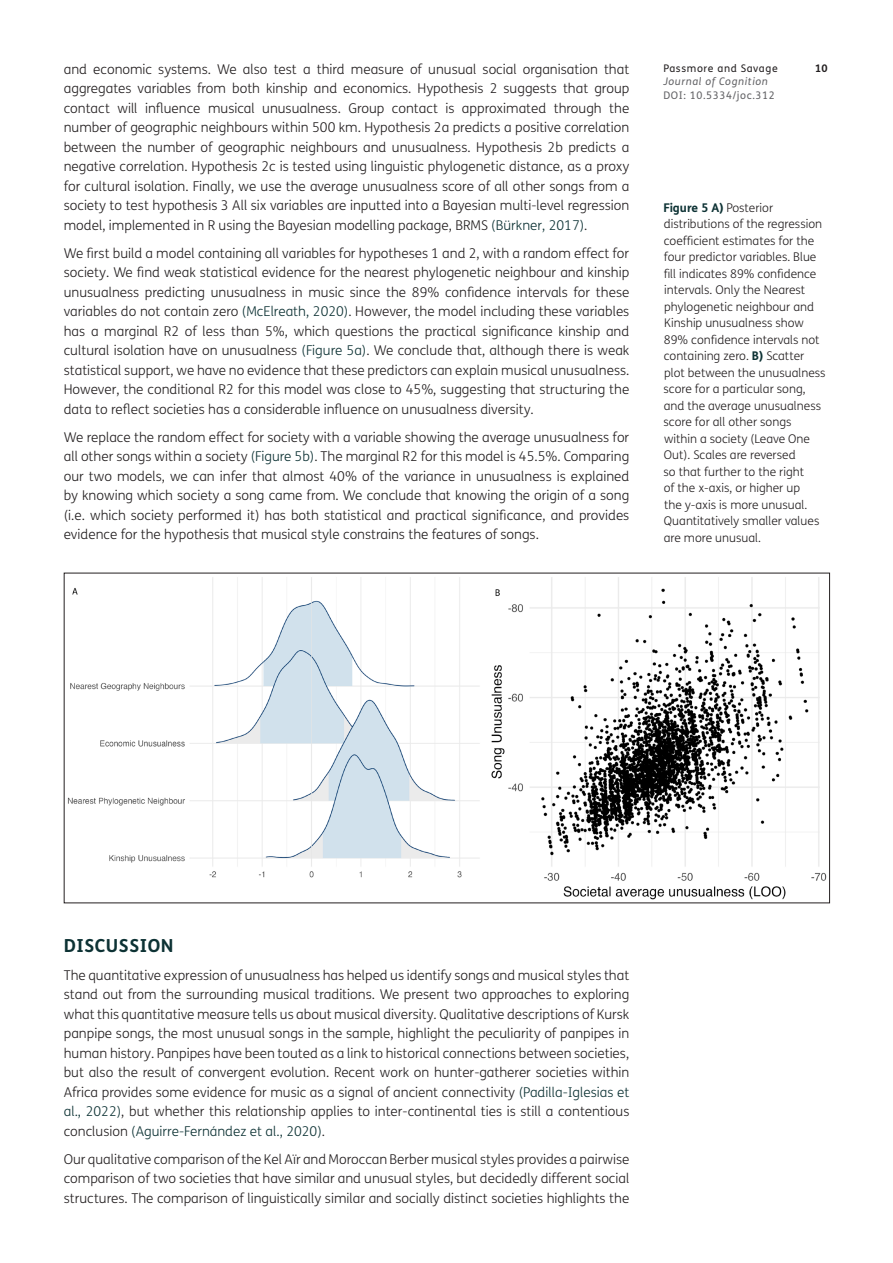
<style>
.page{position:relative;width:893px;height:1263px;background:#fff}
.page>*{position:absolute;margin:0;border:0;box-sizing:border-box;transform-origin:0 0}
.t1{font:700 18px "FS Me";letter-spacing:.03em;color:#0d3234}
.Body_Copy{font:300 13.5px/19.5px "FS Me";color:#231f20;text-align:justify}
.Figure_copy{font:300 12px/16.5px "FS Me";color:#231f20}
.t2{font:10.5px "FS Me";letter-spacing:.06em;color:#636366}
.t3{font:italic 10.5px "FS Me";letter-spacing:.06em;color:#636366}
.t4{font:10.5px "FS Me";letter-spacing:.06em;color:#231f20}
.t5{font:700 10.5px "FS Me";color:#231f20}
.s1{color:#0d3234}
.s2{font-weight:700;color:#0d3234}
</style>
<div class="page">
<img style="left:67px;top:577px;width:760px;height:323px">
<p class="Body_Copy" style="left:64px;top:60px;width:567px">and economic systems. We also test a third measure of unusual social organisation that aggregates variables from both kinship and economics. Hypothesis 2 suggests that group contact will influence musical unusualness. Group contact is approximated through the number of geographic neighbours within 500 km. Hypothesis 2a predicts a positive correlation between the number of geographic neighbours and unusualness. Hypothesis 2b predicts a negative correlation. Hypothesis 2c is tested using linguistic phylogenetic distance, as a proxy for cultural isolation. Finally, we use the average unusualness score of all other songs from a society to test hypothesis 3 All six variables are inputted into a Bayesian multi-level regression model, implemented in R using the Bayesian modelling package, BRMS <span class="s1">(Bürkner, 2017)</span>.</p>
<p class="Body_Copy" style="left:64px;top:244px;width:567px">We first build a model containing all variables for hypotheses 1 and 2, with a random effect for society. We find weak statistical evidence for the nearest phylogenetic neighbour and kinship unusualness predicting unusualness in music since the 89% confidence intervals for these variables do not contain zero <span class="s1">(McElreath, 2020)</span>. However, the model including these variables has a marginal R2 of less than 5%, which questions the practical significance kinship and cultural isolation have on unusualness <span class="s1">(Figure 5a)</span>. We conclude that, although there is weak statistical support, we have no evidence that these predictors can explain musical unusualness.<br>However, the conditional R2 for this model was close to 45%, suggesting that structuring the data to reflect societies has a considerable influence on unusualness diversity.</p>
<p class="Body_Copy" style="left:64px;top:428px;width:567px">We replace the random effect for society with a variable showing the average unusualness for all other songs within a society <span class="s1">(Figure 5b)</span>. The marginal R2 for this model is 45.5%. Comparing our two models, we can infer that almost 40% of the variance in unusualness is explained by knowing which society a song came from. We conclude that knowing the origin of a song (i.e. which society performed it) has both statistical and practical significance, and provides evidence for the hypothesis that musical style constrains the features of songs.</p>
<p class="t4" style="left:663px;top:62px;width:116px">Passmore and Savage</p>
<p class="t5" style="left:815px;top:61px;width:14px">10</p>
<p class="t3" style="left:663px;top:75px;width:106px">Journal of Cognition</p>
<p class="t2" style="left:663px;top:89px;width:113px">DOI: 10.5334/joc.312</p>
<p class="Figure_copy" style="left:663px;top:200px;width:164px"><span class="s2">Figure 5 A)</span> Posterior distributions of the regression coefficient estimates for the four predictor variables. Blue fill indicates 89% confidence intervals. Only the Nearest phylogenetic neighbour and<br>Kinship unusualness show<br>89% confidence intervals not containing zero. <span class="s2">B)</span> Scatter plot between the unusualness score for a particular song, and the average unusualness score for all other songs within a society (Leave One<br>Out). Scales are reversed<br>so that further to the right<br>of the x-axis, or higher up<br>the y-axis is more unusual.<br>Quantitatively smaller values are more unusual.</p>
<h1 class="t1" style="left:64px;top:934px;width:111px">DISCUSSION</h1>
<p class="Body_Copy" style="left:64px;top:966px;width:567px">The quantitative expression of unusualness has helped us identify songs and musical styles that stand out from the surrounding musical traditions. We present two approaches to exploring what this quantitative measure tells us about musical diversity. Qualitative descriptions of Kursk panpipe songs, the most unusual songs in the sample, highlight the peculiarity of panpipes in human history. Panpipes have been touted as a link to historical connections between societies, but also the result of convergent evolution. Recent work on hunter-gatherer societies within Africa provides some evidence for music as a signal of ancient connectivity <span class="s1">(Padilla-Iglesias et al., 2022)</span>, but whether this relationship applies to inter-continental ties is still a contentious conclusion <span class="s1">(Aguirre-Fernández et al., 2020)</span>.</p>
<p class="Body_Copy" style="left:64px;top:1150px;width:567px">Our qualitative comparison of the Kel Aïr and Moroccan Berber musical styles provides a pairwise comparison of two societies that have similar and unusual styles, but decidedly different social structures. The comparison of linguistically similar and socially distinct societies highlights the</p>
</div>
